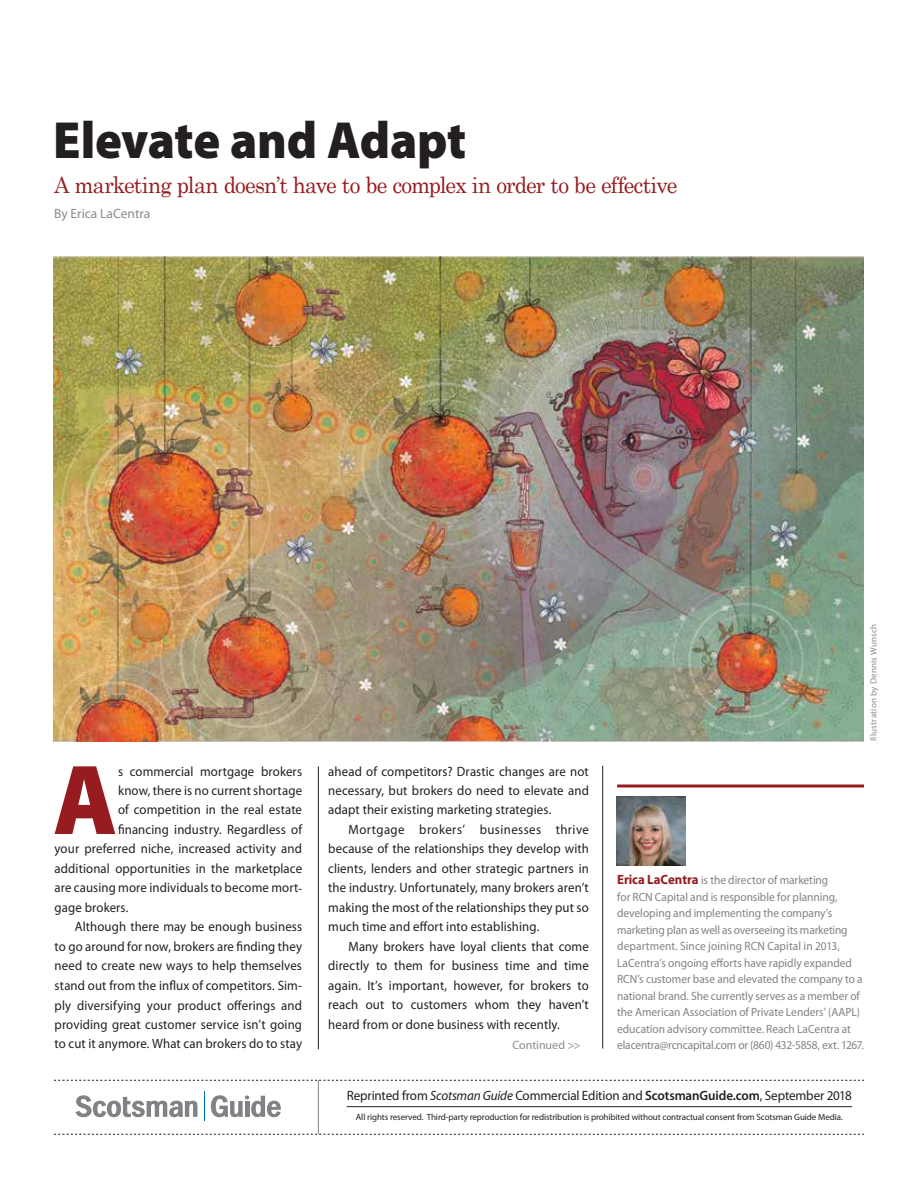
<style>
.page{position:relative;width:918px;height:1188px;background:#fff}
.page>*{position:absolute;margin:0;border:0;box-sizing:border-box;transform-origin:0 0}
.t1{font:900 100.35px "Myriad Pro";color:#961c1f;scale:.95 1}
.t2{font:900 52.5px "Myriad Pro";letter-spacing:-.005em;color:#231f20;scale:.95 1}
.t3{font:22.5px "Century Schoolbook";letter-spacing:-.035em;color:#961c1f;scale:.95 1}
.t4{font:13.5px/19.5px "Myriad Pro";letter-spacing:.01em;color:#231f20;text-align:justify;scale:.95 1}
.t5{font:13.5px "Myriad Pro";letter-spacing:-.01em;color:#231f20}
.t6{font:13.5px "Myriad Pro";color:#8a8c8e}
.t7{font:12px/16.5px "Myriad Pro";letter-spacing:-.005em;color:#808285;scale:.95 1}
.t8{font:12px "Myriad Pro";letter-spacing:-.005em;color:#8a8c8e}
.t9{font:9px "Myriad Pro";letter-spacing:-.01em;color:#231f20}
.t10{font:9px "Myriad Pro";letter-spacing:.025em;color:#8a8c8e}
.s1{font-weight:700;font-size:13.5px;color:#961c1f}
.s2{font-style:italic}
.s3{font-weight:600}
</style>
<div class="page">
<hr style="left:347px;top:1106px;width:505px;height:1px;background:#231f20">
<svg style="left:54px;top:1080px;width:810px;height:1px"></svg>
<svg style="left:54px;top:1134px;width:810px;height:1px"></svg>
<hr style="left:318px;top:1080px;width:1px;height:54px;background:#808285">
<svg style="left:211px;top:1095px;width:70px;height:22px"></svg>
<svg style="left:75px;top:1095px;width:122px;height:22px"></svg>
<svg style="left:204px;top:1092px;width:1px;height:29px"></svg>
<hr style="left:318px;top:766px;width:1px;height:283px;background:#231f20">
<svg style="left:617px;top:784px;width:247px;height:4px"></svg>
<img style="left:616px;top:786px;width:80px;height:80px">
<img style="left:53px;top:256px;width:811px;height:485px">
<hr style="left:602px;top:766px;width:1px;height:283px;background:#231f20">
<h2 class="t2" style="left:53px;top:105px;width:436px">Elevate and Adapt</h2>
<h3 class="t3" style="left:54px;top:171px;width:658px">A marketing plan doesn’t have to be complex in order to be effective</h3>
<p class="t6" style="left:54px;top:205px;width:98px">By Erica LaCentra</p>
<p class="t10" style="left:868px;top:741px;width:119px;rotate:-90deg">Illustration by Dennis Wunsch</p>
<h1 class="t1" style="left:53px;top:733px;width:69px">A</h1>
<p class="t4" style="left:118px;top:761px;width:195px">s commercial mortgage brokers</p>
<p class="t4" style="left:118px;top:781px;width:195px">know, there is no current shortage</p>
<p class="t4" style="left:118px;top:800px;width:195px">of competition in the real estate</p>
<p class="t4" style="left:118px;top:819px;width:195px">financing industry. Regardless of</p>
<p class="t4" style="left:55px;top:839px;width:262px">your preferred niche, increased activity and</p>
<p class="t4" style="left:55px;top:858px;width:262px">additional opportunities in the marketplace</p>
<p class="t4" style="left:55px;top:878px;width:262px">are causing more individuals to become mort-</p>
<p class="t4" style="left:55px;top:898px;width:79px">gage brokers.</p>
<p class="t4" style="left:75px;top:917px;width:241px">Although there may be enough business</p>
<p class="t4" style="left:55px;top:936px;width:262px">to go around for now, brokers are finding they</p>
<p class="t4" style="left:55px;top:956px;width:262px">need to create new ways to help themselves</p>
<p class="t4" style="left:55px;top:975px;width:262px">stand out from the influx of competitors. Sim-</p>
<p class="t4" style="left:55px;top:995px;width:262px">ply diversifying your product offerings and</p>
<p class="t4" style="left:55px;top:1015px;width:262px">providing great customer service isn’t going</p>
<p class="t4" style="left:55px;top:1034px;width:262px">to cut it anymore. What can brokers do to stay</p>
<p class="t4" style="left:328px;top:761px;width:276px">ahead of competitors? Drastic changes are not necessary, but brokers do need to elevate and adapt their existing marketing strategies.</p>
<p class="t4" style="left:328px;top:819px;width:276px;text-indent:20px">Mortgage brokers’ businesses thrive because of the relationships they develop with clients, lenders and other strategic partners in the industry. Unfortunately, many brokers aren’t making the most of the relationships they put so much time and effort into establishing.</p>
<p class="t4" style="left:328px;top:936px;width:276px;text-indent:20px">Many brokers have loyal clients that come directly to them for business time and time again. It’s important, however, for brokers to reach out to customers whom they haven’t heard from or done business with recently.</p>
<p class="t8" style="left:512px;top:1037px;width:70px">Continued &gt;&gt;</p>
<p class="t7" style="left:617px;top:872px;width:261px"><span class="s1">Erica LaCentra</span> is the director of marketing<br>for RCN Capital and is responsible for planning, developing and implementing the company’s marketing plan as well as overseeing its marketing department. Since joining RCN Capital in 2013, LaCentra’s ongoing efforts have rapidly expanded RCN’s customer base and elevated the company to a national brand. She currently serves as a member of the American Association of Private Lenders’ (AAPL) education advisory committee. Reach LaCentra at elacentra@rcncapital.com or (860) 432-5858, ext. 1267.</p>
<p class="t5" style="left:347px;top:1087px;width:507px">Reprinted from <span class="s2">Scotsman Guide</span> Commercial Edition and <span class="s3">ScotsmanGuide.com</span>, September 2018</p>
<p class="t9" style="left:356px;top:1111px;width:488px">All rights reserved. Third-party reproduction for redistribution is prohibited without contractual consent from Scotsman Guide Media.</p>
</div>
